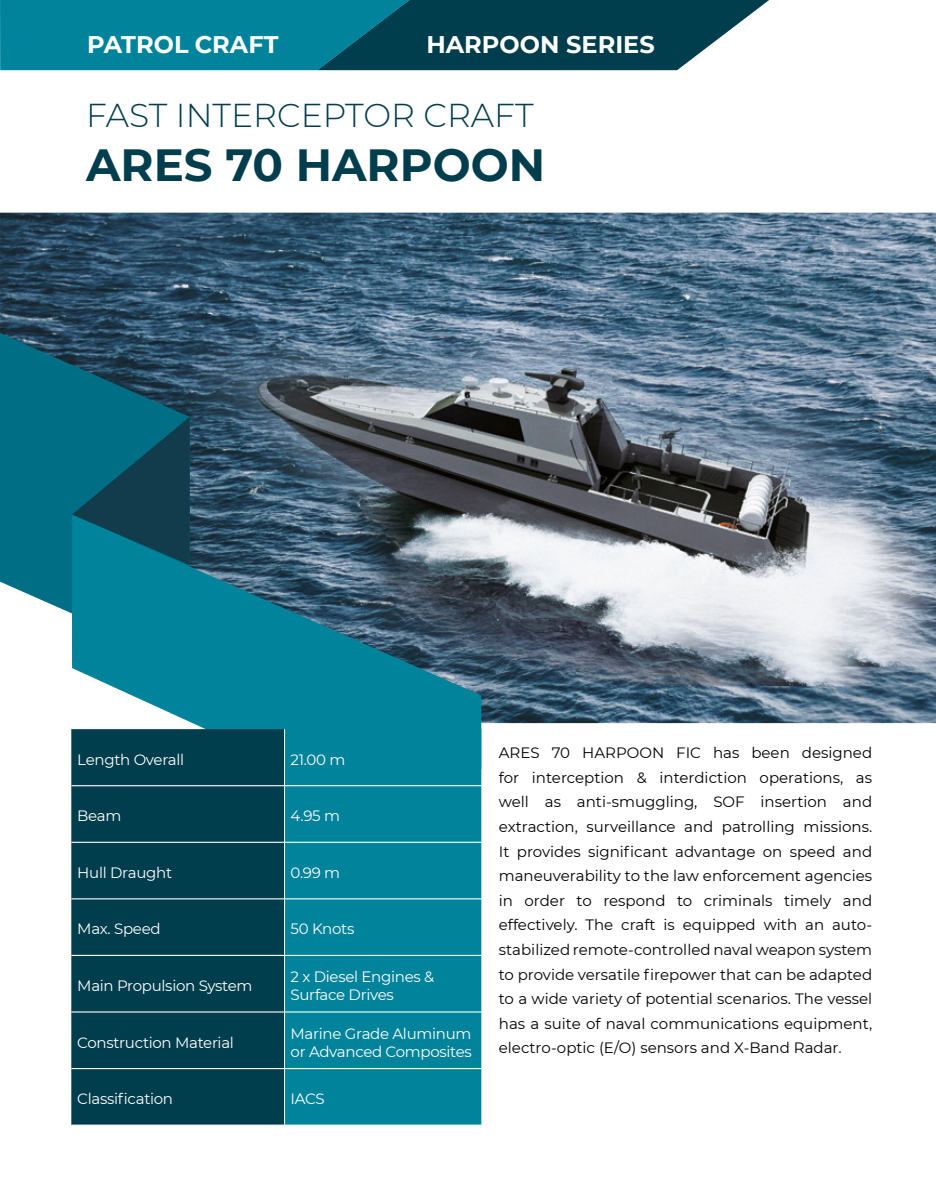
<style>
.page{position:relative;width:936px;height:1191px;background:#fff}
.page>*{position:absolute;margin:0;border:0;box-sizing:border-box;transform-origin:0 0}
.t1{font:700 45px "Montserrat";color:#003d4d}
.t2{font:300 33px "Montserrat";color:#003d4d}
.t3{font:700 24px "Montserrat";color:#fff}
.t4{font:15px/24.6px "Montserrat";color:#000;text-align:justify}
.t5{font:15px/18px "Montserrat";letter-spacing:-.02em;color:#fff}
</style>
<div class="page">
<img style="left:0;top:213px;width:935px;height:510px">
<svg style="left:0;top:0;width:769px;height:70px;background:#0f697c"></svg>
<svg style="left:0;top:333px;width:190px;height:332px;background:#2f7a8d"></svg>
<svg style="left:72px;top:514px;width:409px;height:215px;background:#2a7a8e"></svg>
<svg style="left:72px;top:417px;width:118px;height:148px;background:#08586c"></svg>
<div style="left:71px;top:729px;width:213px;height:395px;background:#003d4d"></div>
<div style="left:285px;top:729px;width:196px;height:395px;background:#00839b"></div>
<hr style="left:71px;top:785px;width:213px;height:1px;background:#fff">
<hr style="left:284px;top:785px;width:197px;height:1px;background:#fff">
<hr style="left:71px;top:841px;width:213px;height:2px;background:#fff">
<hr style="left:284px;top:841px;width:197px;height:2px;background:#fff">
<hr style="left:71px;top:898px;width:213px;height:1px;background:#fff">
<hr style="left:284px;top:898px;width:197px;height:1px;background:#fff">
<hr style="left:71px;top:955px;width:213px;height:1px;background:#fff">
<hr style="left:284px;top:955px;width:197px;height:1px;background:#fff">
<hr style="left:71px;top:1011px;width:213px;height:1px;background:#fff">
<hr style="left:284px;top:1011px;width:197px;height:1px;background:#fff">
<hr style="left:71px;top:1068px;width:213px;height:1px;background:#fff">
<hr style="left:284px;top:1068px;width:197px;height:1px;background:#fff">
<h3 class="t3" style="left:87px;top:27px;width:193px">PATROL CRAFT</h3>
<h3 class="t3" style="left:426px;top:27px;width:230px">HARPOON SERIES</h3>
<h2 class="t2" style="left:86px;top:92px;width:449px">FAST INTERCEPTOR CRAFT</h2>
<h1 class="t1" style="left:86px;top:132px;width:460px">ARES 70 HARPOON</h1>
<p class="t5" style="left:77px;top:750px;width:108px">Length Overall</p>
<p class="t5" style="left:290px;top:750px;width:56px">21.00 m</p>
<p class="t5" style="left:77px;top:806px;width:46px">Beam</p>
<p class="t5" style="left:290px;top:806px;width:51px">4.95 m</p>
<p class="t5" style="left:77px;top:863px;width:96px">Hull Draught</p>
<p class="t5" style="left:290px;top:863px;width:51px">0.99 m</p>
<p class="t5" style="left:77px;top:919px;width:85px">Max. Speed</p>
<p class="t5" style="left:290px;top:919px;width:65px">50 Knots</p>
<p class="t5" style="left:77px;top:976px;width:177px">Main Propulsion System</p>
<p class="t5" style="left:290px;top:967px;width:145px">2 x Diesel Engines &amp;<br>Surface Drives</p>
<p class="t5" style="left:77px;top:1032px;width:158px">Construction Material</p>
<p class="t5" style="left:290px;top:1023px;width:183px">Marine Grade Aluminum or Advanced Composites</p>
<p class="t5" style="left:77px;top:1089px;width:97px">Classification</p>
<p class="t5" style="left:290px;top:1089px;width:36px">IACS</p>
<p class="t4" style="left:499px;top:740px;width:375px">ARES 70 HARPOON FIC has been designed for interception &amp; interdiction operations, as well as anti-smuggling, SOF insertion and extraction, surveillance and patrolling missions.<br>It provides significant advantage on speed and maneuverability to the law enforcement agencies in order to respond to criminals timely and effectively. The craft is equipped with an auto&shy;stabilized remote-controlled naval weapon system to provide versatile firepower that can be adapted to a wide variety of potential scenarios. The vessel has a suite of naval communications equipment, electro-optic (E/O) sensors and X-Band Radar.</p>
</div>
